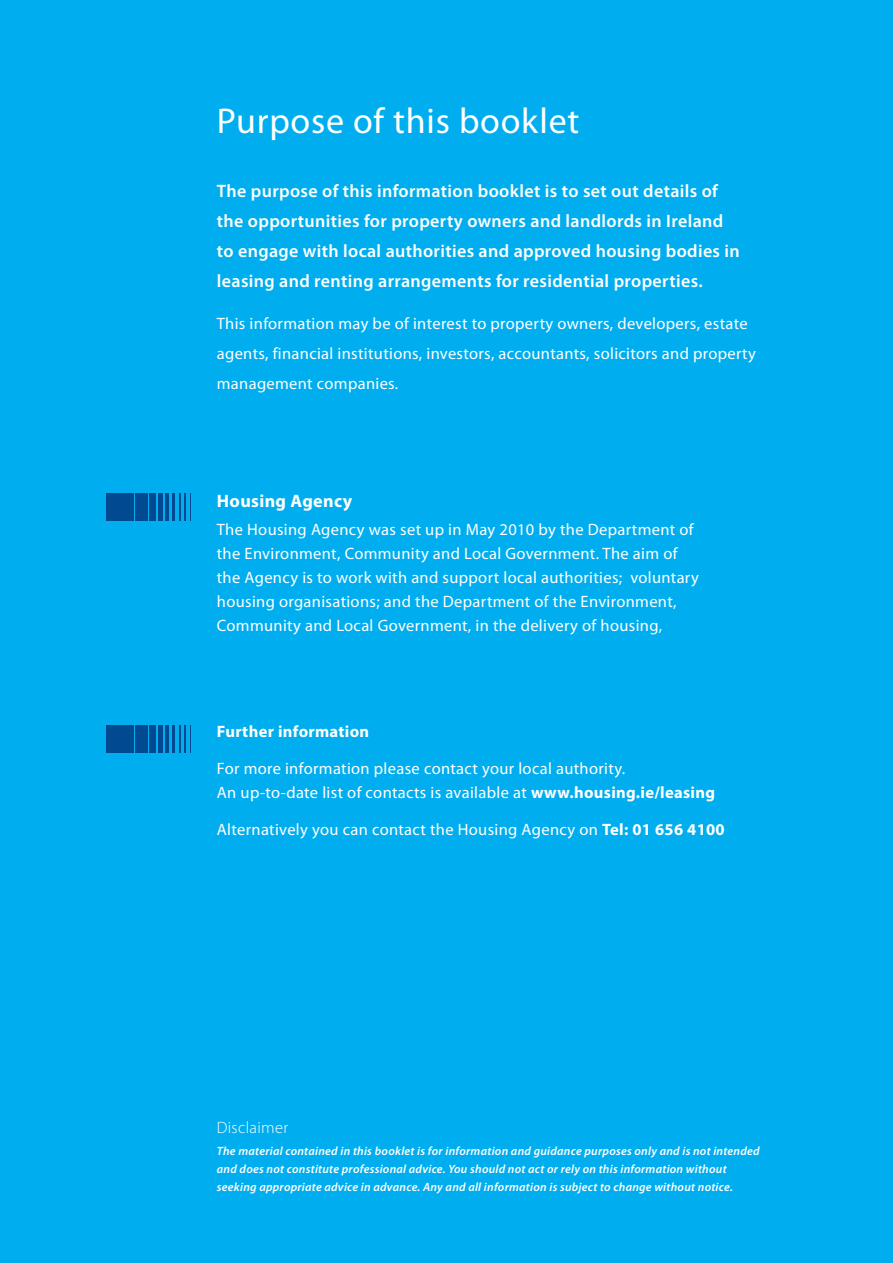
<style>
.page{position:relative;width:893px;height:1263px;background:#00aeef}
.page>*{position:absolute;margin:0;border:0;box-sizing:border-box;transform-origin:0 0}
.t1{font:36px "Myriad Pro";letter-spacing:.02em;color:#fff}
.t2{font:600 18px/30px "Myriad Pro";letter-spacing:.02em;color:#fff}
.t3{font:700 18px "Myriad Pro";letter-spacing:.02em;color:#fff}
.t4{font:16.5px/24px "Myriad Pro";letter-spacing:.02em;color:#fff}
.t5{font:700 16.5px "Myriad Pro";letter-spacing:.02em;color:#fff}
.t6{font:300 16.5px "Myriad Pro";letter-spacing:.02em;color:#fff}
.t7{font:italic 600 12px/18px "Myriad Pro";letter-spacing:.02em;color:#fff}
.s1{font-weight:700}
</style>
<div class="page">
<div style="left:106px;top:493px;width:28px;height:28px;background:#014990"></div>
<div style="left:135px;top:493px;width:13px;height:28px;background:#014990"></div>
<div style="left:149px;top:493px;width:7px;height:28px;background:#014990"></div>
<div style="left:158px;top:493px;width:5px;height:28px;background:#014990"></div>
<hr style="left:173px;top:493px;width:2px;height:28px;background:#014990">
<hr style="left:166px;top:493px;width:3px;height:28px;background:#014990">
<svg style="left:179px;top:493px;width:12px;height:28px"></svg>
<div style="left:106px;top:725px;width:28px;height:28px;background:#014990"></div>
<div style="left:135px;top:725px;width:13px;height:28px;background:#014990"></div>
<div style="left:149px;top:725px;width:7px;height:28px;background:#014990"></div>
<div style="left:158px;top:725px;width:5px;height:28px;background:#014990"></div>
<hr style="left:173px;top:725px;width:2px;height:28px;background:#014990">
<hr style="left:166px;top:725px;width:3px;height:28px;background:#014990">
<svg style="left:179px;top:725px;width:12px;height:28px"></svg>
<h1 class="t1" style="left:217px;top:102px;width:364px">Purpose of this booklet</h1>
<p class="t2" style="left:217px;top:176px;width:524px">The purpose of this information booklet is to set out details of the opportunities for property owners and landlords in Ireland to engage with local authorities and approved housing bodies in leasing and renting arrangements for residential properties.</p>
<p class="t4" style="left:217px;top:309px;width:541px;line-height:30px">This information may be of interest to property owners, developers, estate agents, financial institutions, investors, accountants, solicitors and property management companies.</p>
<p class="t3" style="left:217px;top:491px;width:137px">Housing Agency</p>
<p class="t4" style="left:217px;top:518px;width:483px">The Housing Agency was set up in May 2010 by the Department of the Environment, Community and Local Government. The aim of the Agency is to work with and support local authorities; voluntary housing organisations; and the Department of the Environment, Community and Local Government, in the delivery of housing,</p>
<p class="t5" style="left:217px;top:723px;width:154px">Further information</p>
<p class="t4" style="left:217px;top:757px;width:500px">For more information please contact your local authority.<br>An up-to-date list of contacts is available at <span class="s1">www.housing.ie/leasing</span></p>
<p class="t4" style="left:217px;top:818px;width:509px">Alternatively you can contact the Housing Agency on <span class="s1">Tel: 01 656 4100</span></p>
<p class="t6" style="left:217px;top:1118px;width:73px">Disclaimer</p>
<p class="t7" style="left:217px;top:1142px;width:544px">The material contained in this booklet is for information and guidance purposes only and is not intended and does not constitute professional advice. You should not act or rely on this information without seeking appropriate advice in advance. Any and all information is subject to change without notice.</p>
</div>
